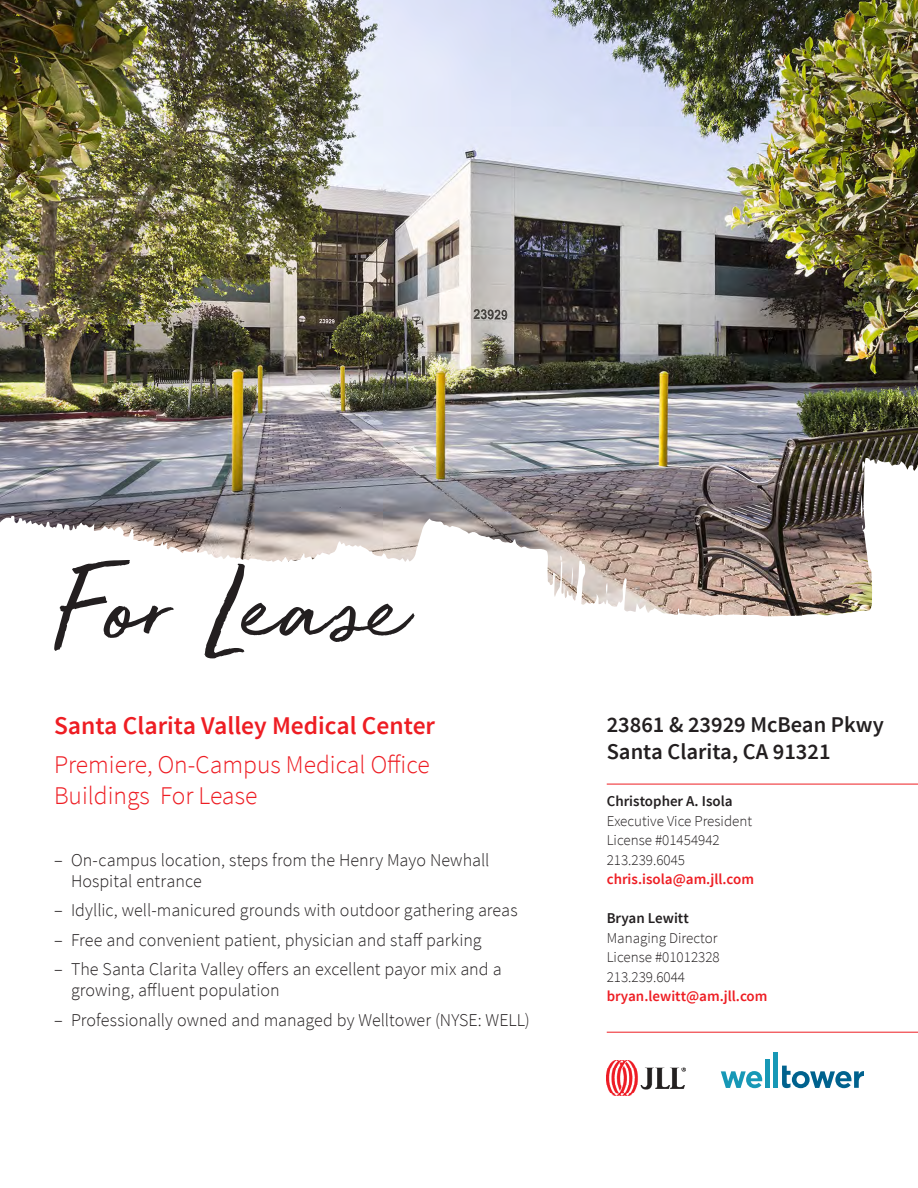
<style>
.page{position:relative;width:918px;height:1188px;background:#fff}
.page>*{position:absolute;margin:0;border:0;box-sizing:border-box;transform-origin:0 0}
.t1{font:112.5px "JLL Hand";letter-spacing:.005em;color:#231f20}
.Sub_Head_-_Red{font:300 25.5px/30.6px "Source Sans Pro";color:#ee1d23}
.Sub_Head_-_Red-2{font:600 25.5px "Source Sans Pro";color:#ee1d23}
.Property_Header{font:600 22.5px/27px "Source Sans Pro";color:#231f20}
.t2{font:300 18px/21px "Source Sans Pro";color:#231f20}
.Property_-_Body_Text{font:300 15px "Source Sans Pro";color:#231f20}
.Property_-_Body_Text-2{font:600 15px "Source Sans Pro";color:#ee1d23}
.Property_-_Body_Text-3{font:600 15px "Source Sans Pro";color:#231f20}
</style>
<div class="page">
<img style="left:0;top:0;width:918px;height:89px">
<img style="left:0;top:89px;width:918px;height:1000px">
<svg style="left:606px;top:583px;width:2px;height:11px"></svg>
<svg style="left:560px;top:555px;width:2px;height:6px"></svg>
<svg style="left:571px;top:567px;width:3px;height:22px"></svg>
<hr style="left:607px;top:784px;width:311px;height:1px;background:#ee1d23">
<hr style="left:607px;top:1032px;width:311px;height:1px;background:#ee1d23">
<img style="left:606px;top:1061px;width:80px;height:35px">
<svg style="left:721px;top:1071px;width:41px;height:17px"></svg>
<hr style="left:765px;top:1060px;width:4px;height:28px;background:#1798b6">
<div style="left:773px;top:1052px;width:5px;height:36px;background:#1798b6"></div>
<svg style="left:782px;top:1066px;width:82px;height:22px"></svg>
<p class="t1" style="left:54px;top:526px;width:364px">For Lease</p>
<p class="Sub_Head_-_Red-2" style="left:54px;top:710px;width:383px">Santa Clarita Valley Medical Center</p>
<p class="Sub_Head_-_Red" style="left:54px;top:750px;width:377px">Premiere, On-Campus Medical Office<br>Buildings For Lease</p>
<p class="t2" style="left:71px;top:849px;width:420px;text-indent:-17px">– On-campus location, steps from the Henry Mayo Newhall<br>Hospital entrance</p>
<p class="t2" style="left:54px;top:900px;width:465px">– Idyllic, well-manicured grounds with outdoor gathering areas</p>
<p class="t2" style="left:54px;top:929px;width:429px">– Free and convenient patient, physician and staff parking</p>
<p class="t2" style="left:71px;top:959px;width:432px;text-indent:-17px">– The Santa Clarita Valley offers an excellent payor mix and a growing, affluent population</p>
<p class="t2" style="left:54px;top:1009px;width:478px">– Professionally owned and managed by Welltower (NYSE: WELL)</p>
<p class="Property_Header" style="left:607px;top:711px;width:279px">23861 &amp; 23929 McBean Pkwy<br>Santa Clarita, CA 91321</p>
<p class="Property_-_Body_Text-3" style="left:607px;top:792px;width:127px">Christopher A. Isola</p>
<p class="Property_-_Body_Text" style="left:607px;top:812px;width:147px">Executive Vice President</p>
<p class="Property_-_Body_Text" style="left:607px;top:831px;width:115px">License #01454942</p>
<p class="Property_-_Body_Text" style="left:607px;top:851px;width:80px">213.239.6045</p>
<p class="Property_-_Body_Text-2" style="left:607px;top:870px;width:149px">chris.isola@am.jll.com</p>
<p class="Property_-_Body_Text-3" style="left:607px;top:909px;width:84px">Bryan Lewitt</p>
<p class="Property_-_Body_Text" style="left:607px;top:929px;width:112px">Managing Director</p>
<p class="Property_-_Body_Text" style="left:607px;top:948px;width:115px">License #01012328</p>
<p class="Property_-_Body_Text" style="left:607px;top:968px;width:80px">213.239.6044</p>
<p class="Property_-_Body_Text-2" style="left:607px;top:987px;width:162px">bryan.lewitt@am.jll.com</p>
</div>
